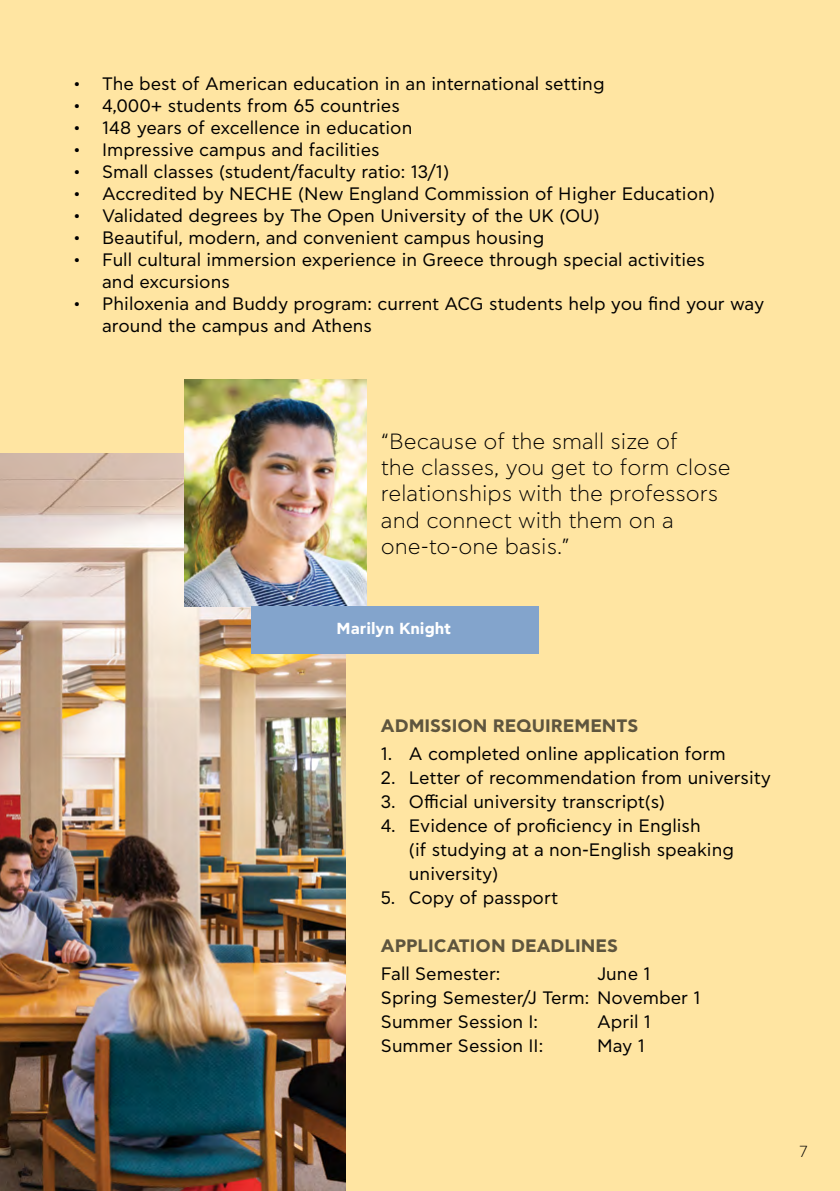
<style>
.page{position:relative;width:840px;height:1191px;background:#fff}
.page>*{position:absolute;margin:0;border:0;box-sizing:border-box;transform-origin:0 0}
.t1{font:300 22px/26.4px "CF Asty Std";color:#000}
.t2{font:18px/24px "CF Asty Std";color:#000}
.t3{font:700 18px "CF Asty Std";color:#5e553e}
.t4{font:700 16px "CF Asty Std";color:#fff}
.t5{font:300 16px "CF Asty Std";color:#000}
</style>
<div class="page">
<div style="left:0;top:0;width:839px;height:1191px;background:#ffe5a2"></div>
<img style="left:0;top:454px;width:345px;height:737px">
<img style="left:184px;top:380px;width:182px;height:227px">
<div style="left:251px;top:607px;width:287px;height:47px;background:#83a4cc"></div>
<p class="t2" style="left:74px;top:73px;width:532px"><sup>.</sup> The best of American education in an international setting</p>
<p class="t2" style="left:74px;top:95px;width:327px"><sup>.</sup> 4,000+ students from 65 countries</p>
<p class="t2" style="left:74px;top:117px;width:340px"><sup>.</sup> 148 years of excellence in education</p>
<p class="t2" style="left:74px;top:139px;width:307px"><sup>.</sup> Impressive campus and facilities</p>
<p class="t2" style="left:74px;top:161px;width:376px"><sup>.</sup> Small classes (student/faculty ratio: 13/1)</p>
<p class="t2" style="left:74px;top:183px;width:642px"><sup>.</sup> Accredited by NECHE (New England Commission of Higher Education)</p>
<p class="t2" style="left:74px;top:205px;width:527px"><sup>.</sup> Validated degrees by The Open University of the UK (OU)</p>
<p class="t2" style="left:74px;top:227px;width:471px"><sup>.</sup> Beautiful, modern, and convenient campus housing</p>
<p class="t2" style="left:74px;top:249px;width:632px"><sup>.</sup> Full cultural immersion experience in Greece through special activities</p>
<p class="t2" style="left:102px;top:271px;width:129px">and excursions</p>
<p class="t2" style="left:74px;top:293px;width:691px"><sup>.</sup> Philoxenia and Buddy program: current ACG students help you find your way</p>
<p class="t2" style="left:102px;top:315px;width:271px">around the campus and Athens</p>
<p class="t1" style="left:380px;top:428px;width:351px">“Because of the small size of<br>the classes, you get to form close relationships with the professors and connect with them on a one-to-one basis.”</p>
<p class="t4" style="left:336px;top:619px;width:116px">Marilyn Knight</p>
<p class="t3" style="left:380px;top:715px;width:259px">ADMISSION REQUIREMENTS</p>
<p class="t2" style="left:380px;top:742px;width:346px">1. A completed online application form</p>
<p class="t2" style="left:380px;top:766px;width:391px">2. Letter of recommendation from university</p>
<p class="t2" style="left:380px;top:790px;width:285px">3. Official university transcript(s)</p>
<p class="t2" style="left:409px;top:814px;width:326px;text-indent:-28px">4. Evidence of proficiency in English<br>(if studying at a non-English speaking university)</p>
<p class="t2" style="left:380px;top:886px;width:178px">5. Copy of passport</p>
<p class="t3" style="left:380px;top:935px;width:238px">APPLICATION DEADLINES</p>
<p class="t2" style="left:380px;top:962px;width:121px">Fall Semester:</p>
<p class="t2" style="left:380px;top:962px;width:321px;text-indent:216px">June 1<br>Spring Semester/J Term: November 1<br>Summer Session I:</p>
<p class="t2" style="left:596px;top:1010px;width:55px">April 1</p>
<p class="t2" style="left:380px;top:1034px;width:164px">Summer Session II:</p>
<p class="t2" style="left:596px;top:1034px;width:49px">May 1</p>
<p class="t5" style="left:799px;top:1142px;width:10px">7</p>
</div>
